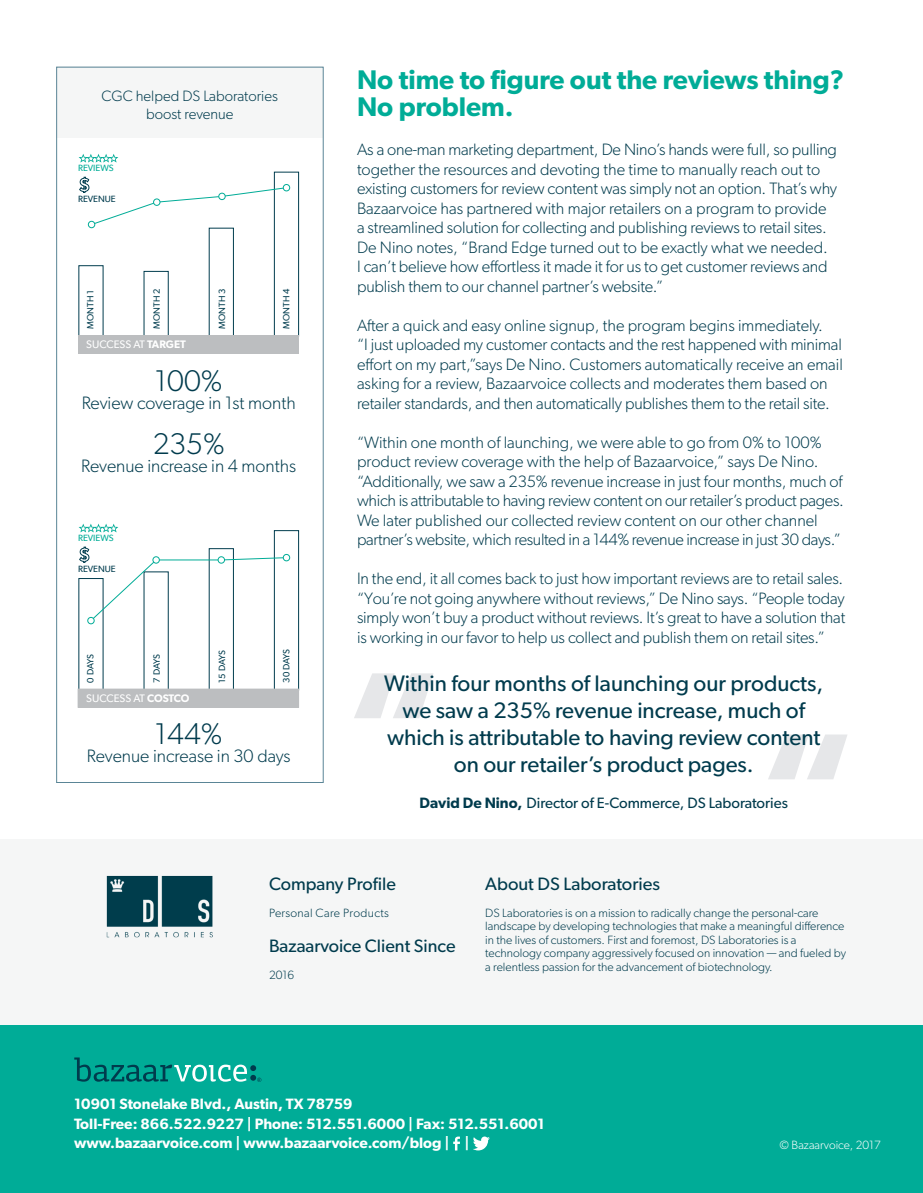
<style>
.page{position:relative;width:923px;height:1193px;background:#fff}
.page>*{position:absolute;margin:0;border:0;box-sizing:border-box;transform-origin:0 0}
.t1{font:300 30px "Gibson";color:#003b4d}
.t2{font:600 27px/27px "Gibson";color:#00ac97}
.t3{font:22.5px/27px "Gibson";color:#003b4d;text-align:center}
.t4{font:300 18px "Gibson";color:#003b4d}
.Sidebar_-_Header{font:18px "Gibson";color:#003b4d}
.t5{font:300 16.5px/19.5px "Gibson";letter-spacing:-.01em;color:#003b4d}
.t6{font:600 15px "Gibson";color:#fff}
.t7{font:15px "Gibson";color:#003b4d}
.t8{font:300 15px/18px "Gibson";color:#003b4d;text-align:center}
.Sidebar_-_List{font:300 12px/13.5px "Gibson";color:#003b4d}
.Sidebar_-_List-2{font:300 12px "Gibson";letter-spacing:.025em;color:#003b4d}
.t9{font:300 12px "Gibson";color:#fff}
.t10{font:10.95px "Gibson";color:#fff}
.t11{font:9.15px "Gibson";color:#003c4e}
.t12{font:9.15px "Gibson";color:#00ac97}
.s1{font-weight:600}
</style>
<div class="page">
<div style="left:0;top:1025px;width:922px;height:167px;background:#00ac97"></div>
<svg style="left:74px;top:1057px;width:187px;height:25px"></svg>
<svg style="left:453px;top:1136px;width:7px;height:14px"></svg>
<svg style="left:473px;top:1136px;width:17px;height:14px"></svg>
<div style="left:0;top:839px;width:922px;height:186px;background:#f5f6f6"></div>
<img style="left:106px;top:875px;width:107px;height:63px">
<svg style="left:768px;top:734px;width:79px;height:45px"></svg>
<svg style="left:354px;top:673px;width:79px;height:45px"></svg>
<div style="left:57px;top:67px;width:266px;height:71px;background:#f5f6f6"></div>
<div style="left:56px;top:67px;width:267px;height:716px;border:1px solid #5a8596"></div>
<div style="left:274px;top:172px;width:25px;height:164px;border:1px solid #003c4e"></div>
<div style="left:209px;top:228px;width:25px;height:108px;border:1px solid #003c4e"></div>
<svg style="left:79px;top:154px;width:39px;height:9px"></svg>
<svg style="left:79px;top:176px;width:208px;height:50px"></svg>
<div style="left:78px;top:335px;width:220px;height:18px;background:#bcbec0"></div>
<div style="left:153px;top:199px;width:7px;height:6px;background:#fff;border-radius:50%"></div>
<div style="left:153px;top:198px;width:7px;height:8px;border:1px solid #00ac97;border-radius:50%"></div>
<div style="left:88px;top:221px;width:7px;height:7px;background:#fff;border-radius:50%"></div>
<div style="left:88px;top:221px;width:7px;height:7px;border:1px solid #00ac97;border-radius:50%"></div>
<div style="left:219px;top:193px;width:6px;height:7px;background:#fff;border-radius:50%"></div>
<div style="left:218px;top:193px;width:8px;height:7px;border:1px solid #00ac97;border-radius:50%"></div>
<div style="left:283px;top:184px;width:7px;height:7px;background:#fff;border-radius:50%"></div>
<div style="left:283px;top:184px;width:7px;height:7px;border:1px solid #00ac97;border-radius:50%"></div>
<div style="left:274px;top:530px;width:25px;height:160px;border:1px solid #003c4e"></div>
<div style="left:209px;top:548px;width:25px;height:142px;border:1px solid #003c4e"></div>
<svg style="left:79px;top:523px;width:39px;height:9px"></svg>
<div style="left:78px;top:689px;width:220px;height:18px;background:#bcbec0"></div>
<div style="left:78px;top:688px;width:221px;height:19px;border:1px solid #bcbec0"></div>
<svg style="left:78px;top:546px;width:209px;height:76px"></svg>
<div style="left:218px;top:556px;width:7px;height:7px;border:1px solid #00ac97;border-radius:50%"></div>
<div style="left:283px;top:554px;width:7px;height:7px;background:#fff;border-radius:50%"></div>
<div style="left:283px;top:554px;width:7px;height:7px;border:1px solid #00ac97;border-radius:50%"></div>
<div style="left:88px;top:617px;width:6px;height:7px;background:#fff;border-radius:50%"></div>
<div style="left:87px;top:617px;width:8px;height:7px;border:1px solid #00ac97;border-radius:50%"></div>
<p class="t8" style="left:102px;top:86px;width:178px">CGC helped DS Laboratories boost revenue</p>
<p class="t12" style="left:78px;top:163px;width:37px">REVIEWS</p>
<p class="t11" style="left:78px;top:193px;width:39px">REVENUE</p>
<p class="t11" style="left:85px;top:328px;width:40px;rotate:-90deg">MONTH 1</p>
<p class="t11" style="left:151px;top:328px;width:41px;rotate:-90deg">MONTH 2</p>
<p class="t11" style="left:216px;top:328px;width:41px;rotate:-90deg">MONTH 3</p>
<p class="t11" style="left:281px;top:328px;width:41px;rotate:-90deg">MONTH 4</p>
<p class="t10" style="left:86px;top:337px;width:101px">SUCCESS AT <span class="s1">TARGET</span></p>
<p class="t1" style="left:155px;top:362px;width:69px">100%</p>
<p class="t4" style="left:82px;top:391px;width:216px">Review coverage in 1st month</p>
<p class="t1" style="left:153px;top:425px;width:74px">235%</p>
<p class="t4" style="left:81px;top:454px;width:216px">Revenue increase in 4 months</p>
<p class="t12" style="left:78px;top:532px;width:37px">REVIEWS</p>
<p class="t11" style="left:78px;top:563px;width:39px">REVENUE</p>
<p class="t11" style="left:85px;top:682px;width:30px;rotate:-90deg">0 DAYS</p>
<p class="t11" style="left:151px;top:682px;width:30px;rotate:-90deg">7 DAYS</p>
<p class="t11" style="left:216px;top:682px;width:34px;rotate:-90deg">15 DAYS</p>
<p class="t11" style="left:281px;top:682px;width:35px;rotate:-90deg">30 DAYS</p>
<p class="t10" style="left:86px;top:691px;width:105px">SUCCESS AT <span class="s1">COSTCO</span></p>
<p class="t1" style="left:155px;top:715px;width:69px">144%</p>
<p class="t4" style="left:87px;top:744px;width:205px">Revenue increase in 30 days</p>
<p class="t2" style="left:357px;top:66px;width:488px">No time to figure out the reviews thing?<br>No problem.</p>
<p class="t5" style="left:357px;top:139px;width:481px">As a one-man marketing department, De Nino’s hands were full, so pulling together the resources and devoting the time to manually reach out to existing customers for review content was simply not an option. That’s why Bazaarvoice has partnered with major retailers on a program to provide a streamlined solution for collecting and publishing reviews to retail sites.<br>De Nino notes, “Brand Edge turned out to be exactly what we needed.<br>I can’t believe how effortless it made it for us to get customer reviews and publish them to our channel partner’s website.”</p>
<p class="t5" style="left:357px;top:315px;width:487px">After a quick and easy online signup, the program begins immediately.<br>“I just uploaded my customer contacts and the rest happened with minimal effort on my part,”says De Nino. Customers automatically receive an email asking for a review, Bazaarvoice collects and moderates them based on retailer standards, and then automatically publishes them to the retail site.</p>
<p class="t5" style="left:357px;top:432px;width:488px">“Within one month of launching, we were able to go from 0% to 100% product review coverage with the help of Bazaarvoice,” says De Nino. “Additionally, we saw a 235% revenue increase in just four months, much of which is attributable to having review content on our retailer’s product pages.<br>We later published our collected review content on our other channel partner’s website, which resulted in a 144% revenue increase in just 30 days.”</p>
<p class="t5" style="left:357px;top:568px;width:490px;text-align:justify">In the end, it all comes back to just how important reviews are to retail sales. “You’re not going anywhere without reviews,” De Nino says. “People today simply won’t buy a product without reviews. It’s great to have a solution that is working in our favor to help us collect and publish them on retail sites.”</p>
<p class="t3" style="left:384px;top:669px;width:440px">Within four months of launching our products, we saw a 235% revenue increase, much of which is attributable to having review content on our retailer’s product pages.</p>
<p class="t7" style="left:419px;top:793px;width:370px"><span class="s1">David De Nino,</span> Director of E-Commerce, DS Laboratories</p>
<p class="Sidebar_-_Header" style="left:269px;top:872px;width:128px">Company Profile</p>
<p class="Sidebar_-_List-2" style="left:269px;top:905px;width:121px">Personal Care Products</p>
<p class="Sidebar_-_Header" style="left:269px;top:935px;width:188px">Bazaarvoice Client Since</p>
<p class="Sidebar_-_List" style="left:269px;top:968px;width:27px">2016</p>
<p class="Sidebar_-_Header" style="left:485px;top:872px;width:176px">About DS Laboratories</p>
<p class="Sidebar_-_List" style="left:485px;top:905px;width:362px">DS Laboratories is on a mission to radically change the personal-care landscape by developing technologies that make a meaningful difference in the lives of customers. First and foremost, DS Laboratories is a technology company aggressively focused on innovation — and fueled by a relentless passion for the advancement of biotechnology.</p>
<p class="t6" style="left:74px;top:1095px;width:280px">10901 Stonelake Blvd., Austin, TX 78759</p>
<p class="t6" style="left:74px;top:1114px;width:472px">Toll-Free: 866.522.9227 | Phone: 512.551.6000 | Fax: 512.551.6001</p>
<p class="t6" style="left:74px;top:1134px;width:396px">www.bazaarvoice.com | www.bazaarvoice.com/blog | |</p>
<p class="t9" style="left:779px;top:1137px;width:103px">© Bazaarvoice, 2017</p>
</div>
